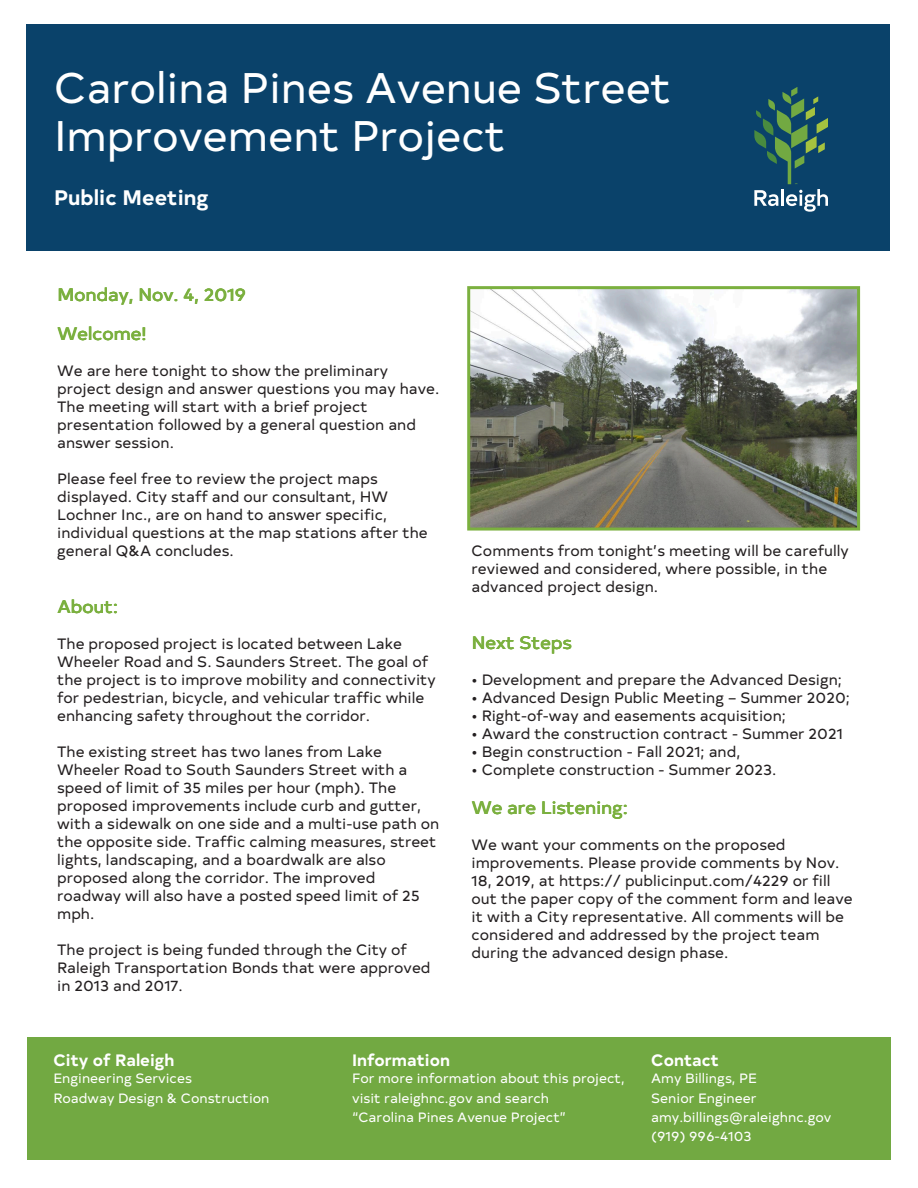
<style>
.page{position:relative;width:918px;height:1188px;background:#fff}
.page>*{position:absolute;margin:0;border:0;box-sizing:border-box;transform-origin:0 0}
.t1{font:42.75px/48.4px "Typold";letter-spacing:-.005em;color:#fff}
.t2{font:700 21px "Typold";color:#fff}
.t3{font:18px/39px "Typold";color:#7bb03f}
.t4{font:700 16.5px "Typold";color:#fff}
.t5{font:15px/18px "Typold";color:#231f20}
.t6{font:13.5px/19.4px "Typold";color:#fff}
</style>
<div class="page">
<div style="left:27px;top:1037px;width:864px;height:123px;background:#72a942"></div>
<div style="left:26px;top:24px;width:864px;height:226px;background:#0a426a"></div>
<svg style="left:754px;top:87px;width:74px;height:125px"></svg>
<img style="left:471px;top:290px;width:385px;height:237px">
<div style="left:467px;top:286px;width:393px;height:245px;border:3px solid #7bb03f"></div>
<h1 class="t1" style="left:54px;top:61px;width:619px">Carolina Pines Avenue Street<br>Improvement Project</h1>
<h2 class="t2" style="left:54px;top:182px;width:156px">Public Meeting</h2>
<p class="t3" style="left:57px;top:274px;width:190px">Monday, Nov. 4, 2019<br>Welcome!</p>
<p class="t5" style="left:57px;top:361px;width:384px">We are here tonight to show the preliminary project design and answer questions you may have.<br>The meeting will start with a brief project presentation followed by a general question and answer session.</p>
<p class="t5" style="left:57px;top:469px;width:372px">Please feel free to review the project maps displayed. City staff and our consultant, HW Lochner Inc., are on hand to answer specific, individual questions at the map stations after the general Q&amp;A concludes.</p>
<p class="t3" style="left:57px;top:586px;width:62px">About:</p>
<p class="t5" style="left:57px;top:634px;width:380px">The proposed project is located between Lake Wheeler Road and S. Saunders Street. The goal of the project is to improve mobility and connectivity for pedestrian, bicycle, and vehicular traffic while enhancing safety throughout the corridor.</p>
<p class="t5" style="left:57px;top:742px;width:384px">The existing street has two lanes from Lake Wheeler Road to South Saunders Street with a speed of limit of 35 miles per hour (mph). The proposed improvements include curb and gutter, with a sidewalk on one side and a multi-use path on the opposite side. Traffic calming measures, street lights, landscaping, and a boardwalk are also proposed along the corridor. The improved roadway will also have a posted speed limit of 25 mph.</p>
<p class="t5" style="left:57px;top:940px;width:375px">The project is being funded through the City of<br>Raleigh Transportation Bonds that were approved in 2013 and 2017.</p>
<p class="t5" style="left:472px;top:541px;width:379px">Comments from tonight’s meeting will be carefully reviewed and considered, where possible, in the advanced project design.</p>
<p class="t3" style="left:472px;top:622px;width:102px">Next Steps</p>
<p class="t5" style="left:472px;top:670px;width:372px">• Development and prepare the Advanced Design;</p>
<p class="t5" style="left:472px;top:688px;width:380px">• Advanced Design Public Meeting – Summer 2020;</p>
<p class="t5" style="left:472px;top:706px;width:316px">• Right-of-way and easements acquisition;</p>
<p class="t5" style="left:472px;top:724px;width:373px">• Award the construction contract - Summer 2021</p>
<p class="t5" style="left:472px;top:742px;width:270px">• Begin construction - Fall 2021; and,</p>
<p class="t5" style="left:472px;top:760px;width:307px">• Complete construction - Summer 2023.</p>
<p class="t3" style="left:472px;top:787px;width:158px">We are Listening:</p>
<p class="t5" style="left:472px;top:835px;width:383px">We want your comments on the proposed improvements. Please provide comments by Nov.<br>18, 2019, at https:// publicinput.com/4229 or fill out the paper copy of the comment form and leave it with a City representative. All comments will be considered and addressed by the project team during the advanced design phase.</p>
<p class="t4" style="left:53px;top:1048px;width:122px">City of Raleigh</p>
<p class="t4" style="left:352px;top:1048px;width:99px">Information</p>
<p class="t4" style="left:651px;top:1048px;width:69px">Contact</p>
<p class="t6" style="left:651px;top:1068px;width:107px">Amy Billings, PE<br>Senior Engineer</p>
<p class="t6" style="left:352px;top:1068px;width:274px">For more information about this project, visit raleighnc.gov and search<br>“Carolina Pines Avenue Project”</p>
<p class="t6" style="left:53px;top:1068px;width:140px">Engineering Services</p>
<p class="t6" style="left:53px;top:1087px;width:218px">Roadway Design &amp; Construction</p>
<p class="t6" style="left:651px;top:1106px;width:182px">amy.billings@raleighnc.gov (919) 996-4103</p>
</div>
